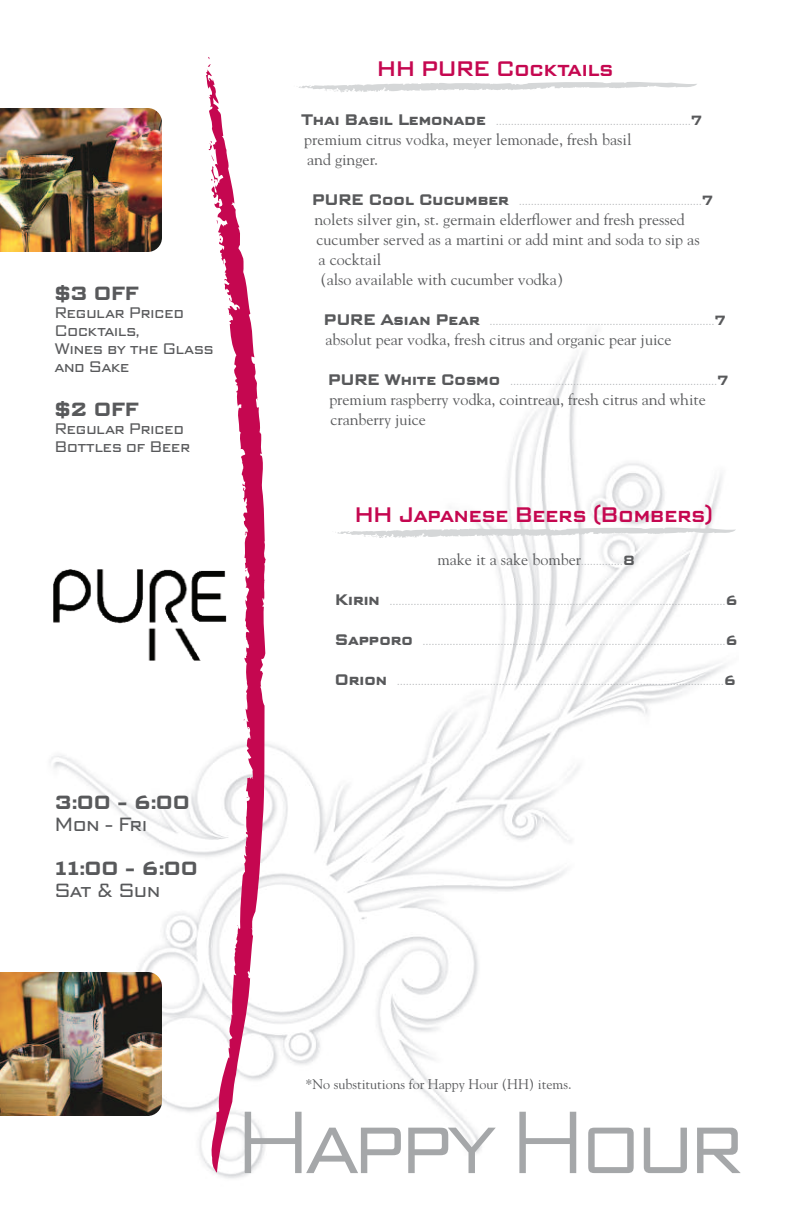
<style>
.page{position:relative;width:792px;height:1224px;background:#fff}
.page>*{position:absolute;margin:0;border:0;box-sizing:border-box;transform-origin:0 0}
.t1{font:300 92px "Bank Sans Caps EFEL";letter-spacing:-.05em;color:#a5a7a9}
.t2{font:500 22px "Bank Sans Caps EFEL";color:#c50750}
.t3{font:700 20px "Bank Sans Caps EFEL";color:#58595b}
.t4{font:20px "Bank Sans Caps EFEL";color:#58595b}
.t5{font:16px/20px "Goudy";color:#58595b}
.t6{font:16px/18px "Bank Sans Caps EFEL";color:#58595b}
.t7{font:14px "Goudy";color:#58595b}
.t8{font:10px "Goudy";color:#a5a8ab}
.s1{font-family:"Bank Sans Caps EFEL";font-weight:700;font-size:16px;color:#58595b}
.s2{font-family:"Bank Sans Caps EFEL";font-weight:700;font-size:14px;color:#58595b}
.s3{font-size:10px;color:#a5a8ab}
.s4{font-family:"Bank Sans Caps EFEL";font-weight:700;font-size:14px}
</style>
<div class="page">
<img style="left:50px;top:330px;width:676px;height:849px">
<svg style="left:206px;top:69px;width:61px;height:1104px"></svg>
<svg style="left:211px;top:155px;width:3px;height:6px"></svg>
<svg style="left:211px;top:179px;width:4px;height:5px"></svg>
<img style="left:53px;top:569px;width:173px;height:92px">
<svg style="left:299px;top:82px;width:398px;height:11px"></svg>
<svg style="left:332px;top:527px;width:404px;height:11px"></svg>
<img style="left:0;top:972px;width:162px;height:144px">
<img style="left:0;top:108px;width:162px;height:144px">
<h3 class="t3" style="left:55px;top:287px;width:86px">$3 OFF</h3>
<h3 class="t6" style="left:55px;top:305px;width:160px">Regular Priced<br>Cocktails,<br>Wines by the Glass and Sake</h3>
<h3 class="t3" style="left:55px;top:403px;width:86px">$2 OFF</h3>
<h3 class="t6" style="left:55px;top:421px;width:137px">Regular Priced<br>Bottles of Beer</h3>
<h3 class="t3" style="left:55px;top:796px;width:137px">3:00 - 6:00</h3>
<h3 class="t4" style="left:55px;top:818px;width:94px">Mon - Fri</h3>
<h3 class="t3" style="left:55px;top:862px;width:145px">11:00 - 6:00</h3>
<h3 class="t4" style="left:55px;top:884px;width:107px">Sat &amp; Sun</h3>
<h2 class="t2" style="left:377px;top:61px;width:238px">HH PURE Cocktails</h2>
<p class="t8" style="left:301px;top:116px;width:402px"><span class="s1">Thai Basil Lemonade</span> .................................................................<span class="s2">7</span></p>
<h3 class="t5" style="left:304px;top:130px;width:329px">premium citrus vodka, meyer lemonade, fresh basil and ginger.</h3>
<p class="t8" style="left:312px;top:196px;width:402px"><span class="s1">PURE Cool Cucumber</span> .............................................................<span class="s2">7</span></p>
<h3 class="t5" style="left:314px;top:210px;width:387px">nolets silver gin, st. germain elderflower and fresh pressed cucumber served as a martini or add mint and soda to sip as a cocktail<br>(also available with cucumber vodka)</h3>
<p class="t8" style="left:324px;top:316px;width:403px"><span class="s1">PURE Asian Pear</span> ...........................................................................<span class="s2">7</span></p>
<h3 class="t5" style="left:325px;top:330px;width:348px">absolut pear vodka, fresh citrus and organic pear juice</h3>
<p class="t8" style="left:328px;top:376px;width:401px"><span class="s1">PURE White Cosmo</span> .....................................................................<span class="s2">7</span></p>
<h3 class="t5" style="left:329px;top:390px;width:378px">premium raspberry vodka, cointreau, fresh citrus and white cranberry juice</h3>
<h2 class="t2" style="left:355px;top:507px;width:360px">HH Japanese Beers (Bombers)</h2>
<h3 class="t5" style="left:437px;top:550px;width:199px">make it a sake bomber<span class="s3">..............</span><span class="s4">8</span></h3>
<p class="t8" style="left:335px;top:596px;width:404px"><span class="s1">Kirin</span> ................................................................................................................<span class="s2">6</span></p>
<p class="t8" style="left:335px;top:636px;width:404px"><span class="s1">Sapporo</span> .....................................................................................................<span class="s2">6</span></p>
<p class="t8" style="left:335px;top:676px;width:403px"><span class="s1">Orion</span> .............................................................................................................<span class="s2">6</span></p>
<h3 class="t7" style="left:305px;top:1076px;width:268px">*No substitutions for Happy Hour (HH) items.</h3>
<h1 class="t1" style="left:235px;top:1112px;width:510px">Happy Hour</h1>
</div>
